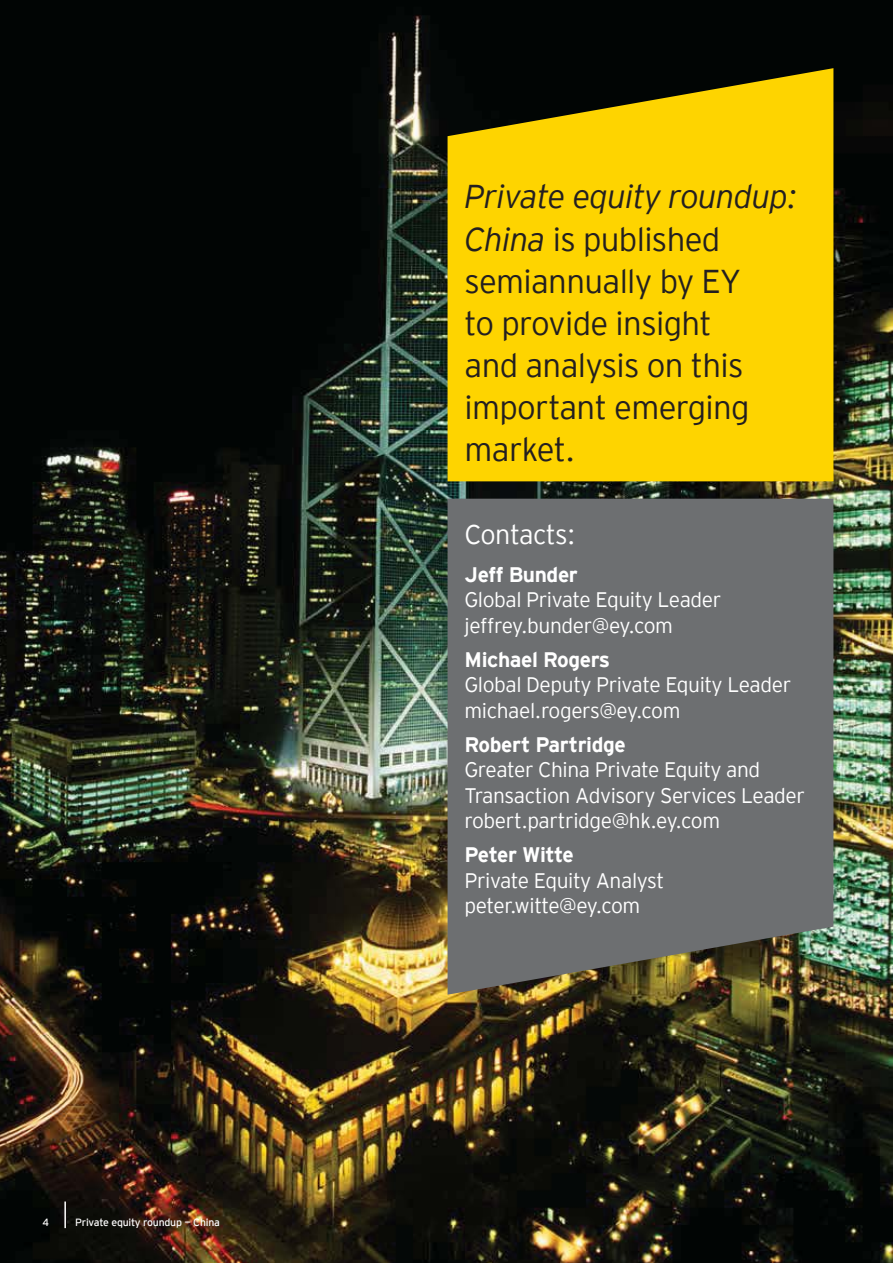
<style>
.page{position:relative;width:893px;height:1263px;background:#fff}
.page>*{position:absolute;margin:0;border:0;box-sizing:border-box;transform-origin:0 0}
.t1{font:300 33px/42px "EY Interstate";letter-spacing:-.02em;color:#231f20}
.t2{font:300 27px "EY Interstate";letter-spacing:-.02em;color:#fff}
.t3{font:300 21px/25.5px "EY Interstate";letter-spacing:-.02em;color:#fff}
.t4{font:700 21px "EY Interstate";letter-spacing:-.02em;color:#fff}
.t5{font:10.5px "EY Interstate";letter-spacing:-.02em;color:#fff}
.s1{font-style:italic}
</style>
<div class="page">
<img style="left:0;top:0;width:893px;height:1263px">
<hr style="left:64px;top:1202px;width:2px;height:26px;background:#fff">
<svg style="left:447px;top:68px;width:386px;height:413px;background:#e8c200"></svg>
<svg style="left:447px;top:499px;width:386px;height:496px;background:#6c6d6c"></svg>
<p class="t5" style="left:43px;top:1216px;width:8px">4</p>
<p class="t5" style="left:75px;top:1216px;width:146px">Private equity roundup — China</p>
<h1 class="t1" style="left:464px;top:176px;width:335px"><span class="s1">Private equity roundup:<br>China</span> is published semiannually by EY<br>to provide insight<br>and analysis on this important emerging market.</h1>
<p class="t2" style="left:464px;top:518px;width:113px">Contacts:</p>
<p class="t4" style="left:464px;top:562px;width:115px">Jeff Bunder</p>
<p class="t3" style="left:464px;top:587px;width:258px">Global Private Equity Leader jeffrey.bunder@ey.com</p>
<p class="t4" style="left:464px;top:647px;width:147px">Michael Rogers</p>
<p class="t3" style="left:464px;top:672px;width:328px">Global Deputy Private Equity Leader michael.rogers@ey.com</p>
<p class="t4" style="left:464px;top:732px;width:163px">Robert Partridge</p>
<p class="t3" style="left:464px;top:757px;width:342px">Greater China Private Equity and<br>Transaction Advisory Services Leader robert.partridge@hk.ey.com</p>
<p class="t4" style="left:464px;top:842px;width:111px">Peter Witte</p>
<p class="t3" style="left:464px;top:867px;width:201px">Private Equity Analyst peter.witte@ey.com</p>
</div>
